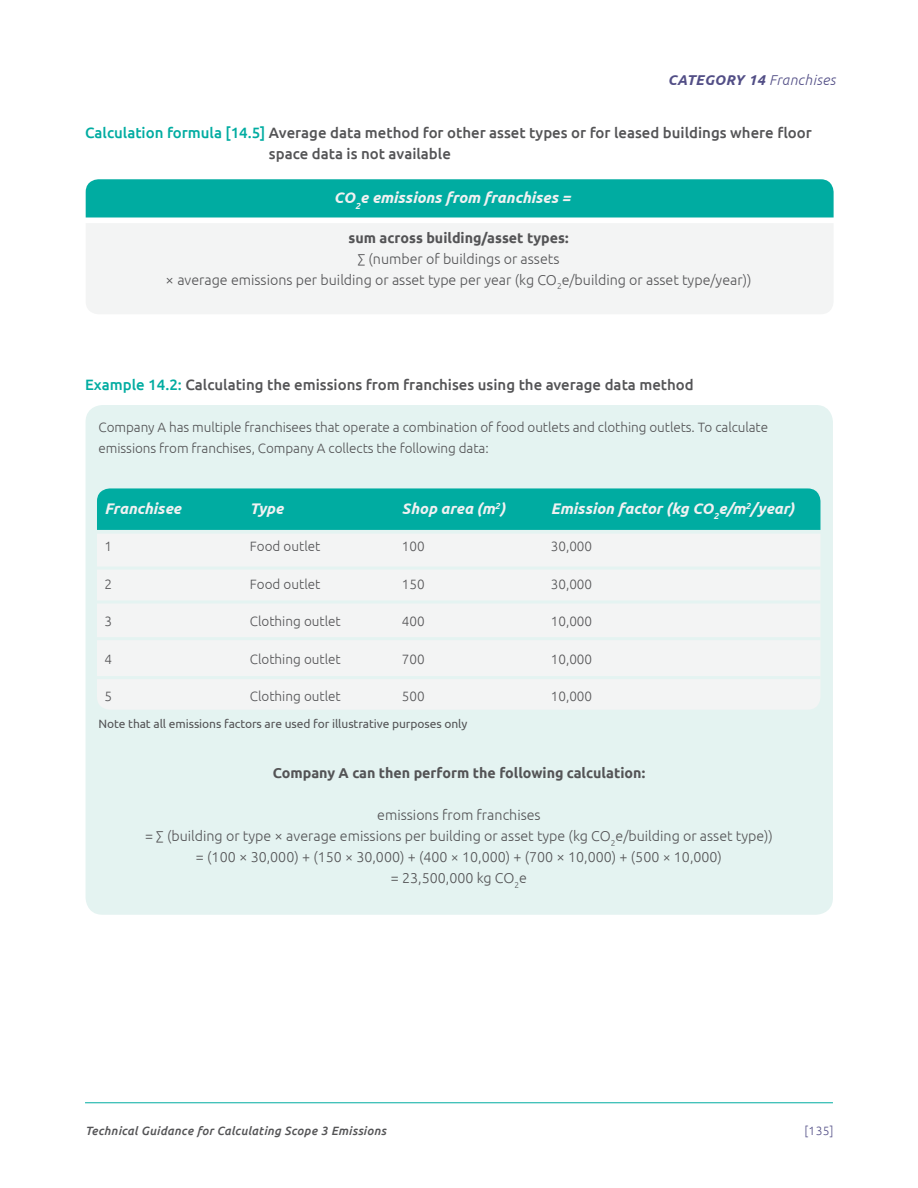
<style>
.page{position:relative;width:918px;height:1188px;background:#fff}
.page>*{position:absolute;margin:0;border:0;box-sizing:border-box;transform-origin:0 0}
.Table_Heading_No_Ins{font:italic 700 15.3px "Ubuntu";color:#f1f1f2}
.Formula_Heading{font:italic 700 15.3px "Ubuntu";color:#f1f1f2}
.Table_Calc_Title_plu{font:500 15px/21px "Ubuntu";color:#545456}
.Formula_Body{font:300 14.25px/21px "Ubuntu";color:#545456;text-align:center}
.Formula_Body-2{font:700 14.25px "Ubuntu";color:#545456}
.t1{font:italic 700 14.25px "Ubuntu";letter-spacing:.025em;color:#524e86}
.Box_Body_Inset{font:300 13.5px/21px "Ubuntu";letter-spacing:-.005em;color:#545456}
.Table_body{font:300 13.5px "Ubuntu";color:#545456}
.Source_Inset{font:12px "Ubuntu";letter-spacing:-.005em;color:#545456}
.t2{font:italic 500 12px "Ubuntu";letter-spacing:.025em;color:#545456}
.t3{font:300 12px "Ubuntu";color:#524e86}
.s1{font-weight:300}
.s2{color:#00aca1}
.s3{font-size:15px}
</style>
<div class="page">
<hr style="left:85px;top:1103px;width:748px;height:1px;background:#00aca1">
<div style="left:86px;top:405px;width:747px;height:510px;background:#e4f3f1;border-radius:17px"></div>
<div style="left:97px;top:534px;width:723px;height:175px;background:#f3f4f4"></div>
<div style="left:97px;top:488px;width:723px;height:42px;background:#00aca1"></div>
<div style="left:86px;top:223px;width:747px;height:91px;background:#f3f4f4"></div>
<div style="left:86px;top:179px;width:748px;height:39px;background:#00aca1"></div>
<hr style="left:97px;top:567px;width:723px;height:3px;background:#e4f3f1">
<hr style="left:97px;top:600px;width:723px;height:3px;background:#e4f3f1">
<hr style="left:97px;top:637px;width:723px;height:3px;background:#e4f3f1">
<hr style="left:97px;top:676px;width:723px;height:3px;background:#e4f3f1">
<p class="t1" style="left:668px;top:71px;width:169px">CATEGORY 14 <span class="s1">Franchises</span></p>
<p class="Table_Calc_Title_plu" style="left:269px;top:121px;width:544px;text-indent:-184px"><span class="s2">Calculation formula [14.5]</span> Average data method for other asset types or for leased buildings where floor space data is not available</p>
<p class="Formula_Heading" style="left:334px;top:189px;width:238px">CO<sub>2</sub>e emissions from franchises =</p>
<p class="Formula_Body-2" style="left:349px;top:229px;width:222px">sum across building/asset types:</p>
<p class="Formula_Body" style="left:358px;top:248px;width:203px">∑ (number of buildings or assets</p>
<p class="Formula_Body" style="left:166px;top:269px;width:588px"><span class="s3">×</span> average emissions per building or asset type per year (kg CO<sub>2</sub>e/building or asset type/year))</p>
<p class="Table_Calc_Title_plu" style="left:85px;top:373px;width:610px"><span class="s2">Example 14.2:</span> Calculating the emissions from franchises using the average data method</p>
<p class="Box_Body_Inset" style="left:99px;top:416px;width:671px">Company A has multiple franchisees that operate a combination of food outlets and clothing outlets. To calculate emissions from franchises, Company A collects the following data:</p>
<p class="Table_Heading_No_Ins" style="left:105px;top:499px;width:78px">Franchisee</p>
<p class="Table_Heading_No_Ins" style="left:250px;top:499px;width:35px">Type</p>
<p class="Table_Heading_No_Ins" style="left:402px;top:499px;width:105px">Shop area (m<sup>2</sup>)</p>
<p class="Table_Heading_No_Ins" style="left:551px;top:499px;width:245px">Emission factor (kg CO<sub>2</sub>e/m<sup>2</sup>/year)</p>
<p class="Table_body" style="left:105px;top:539px;width:9px">1</p>
<p class="Table_body" style="left:250px;top:539px;width:72px">Food outlet</p>
<p class="Table_body" style="left:402px;top:539px;width:24px">100</p>
<p class="Table_body" style="left:551px;top:539px;width:43px">30,000</p>
<p class="Table_body" style="left:105px;top:576px;width:9px">2</p>
<p class="Table_body" style="left:250px;top:576px;width:72px">Food outlet</p>
<p class="Table_body" style="left:402px;top:576px;width:24px">150</p>
<p class="Table_body" style="left:551px;top:576px;width:43px">30,000</p>
<p class="Table_body" style="left:105px;top:613px;width:9px">3</p>
<p class="Table_body" style="left:250px;top:613px;width:92px">Clothing outlet</p>
<p class="Table_body" style="left:402px;top:613px;width:24px">400</p>
<p class="Table_body" style="left:551px;top:613px;width:43px">10,000</p>
<p class="Table_body" style="left:105px;top:651px;width:9px">4</p>
<p class="Table_body" style="left:250px;top:651px;width:92px">Clothing outlet</p>
<p class="Table_body" style="left:402px;top:651px;width:24px">700</p>
<p class="Table_body" style="left:551px;top:651px;width:43px">10,000</p>
<p class="Table_body" style="left:105px;top:688px;width:9px">5</p>
<p class="Table_body" style="left:250px;top:688px;width:92px">Clothing outlet</p>
<p class="Table_body" style="left:402px;top:688px;width:24px">500</p>
<p class="Table_body" style="left:551px;top:688px;width:43px">10,000</p>
<p class="Source_Inset" style="left:99px;top:717px;width:370px">Note that all emissions factors are used for illustrative purposes only</p>
<p class="Formula_Body-2" style="left:273px;top:764px;width:374px">Company A can then perform the following calculation:</p>
<p class="Formula_Body" style="left:145px;top:804px;width:629px">emissions from franchises<br>= ∑ (building or type <span class="s3">×</span> average emissions per building or asset type (kg CO<sub>2</sub>e/building or asset type))</p>
<p class="Formula_Body" style="left:196px;top:846px;width:528px">= (100 <span class="s3">×</span> 30,000) + (150 × 30,000) + (400 × 10,000) + (700 <span class="s3">×</span> 10,000) + (500 × 10,000)</p>
<p class="Formula_Body" style="left:391px;top:867px;width:138px">= 23,500,000 kg CO<sub>2</sub>e</p>
<p class="t2" style="left:85px;top:1123px;width:303px">Technical Guidance for Calculating Scope 3 Emissions</p>
<p class="t3" style="left:805px;top:1124px;width:30px">[135]</p>
</div>
